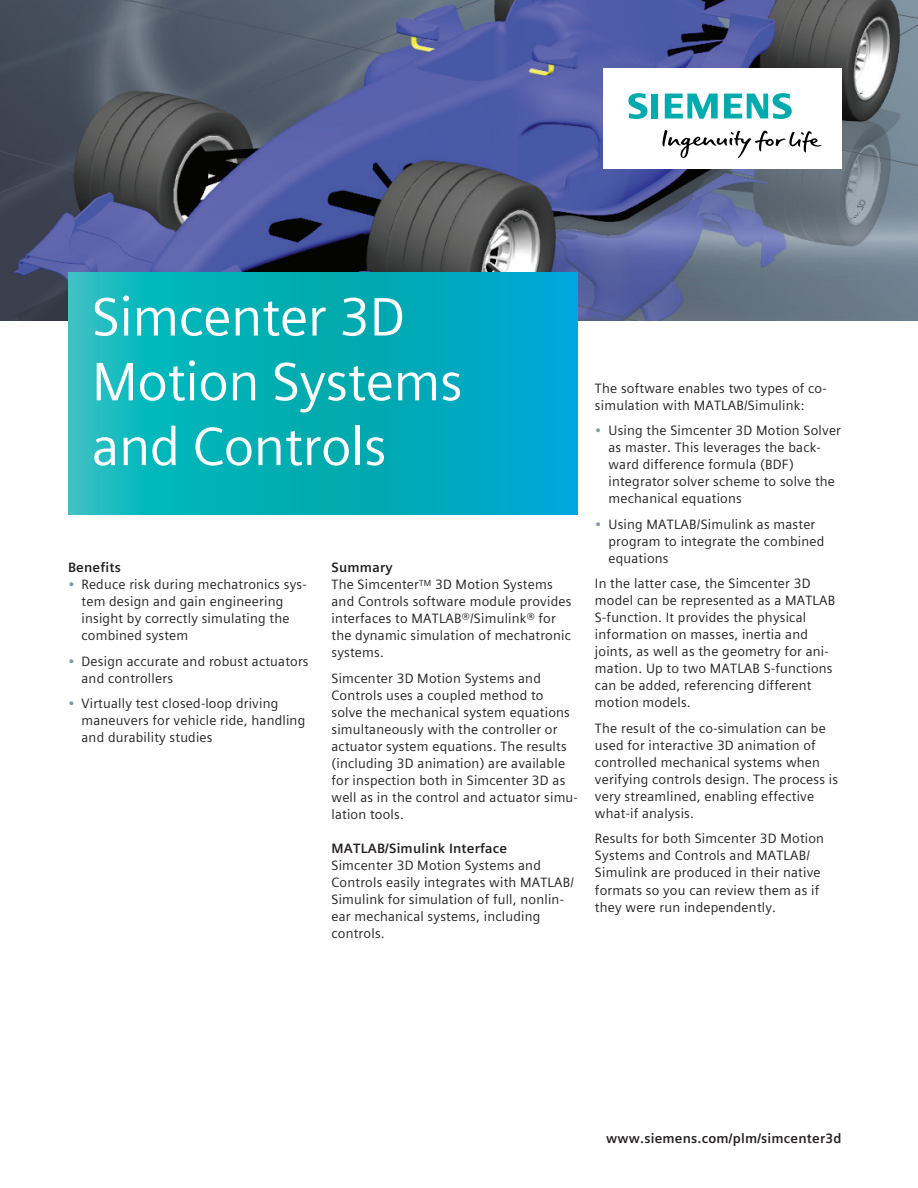
<style>
.page{position:relative;width:918px;height:1188px;background:#fff}
.page>*{position:absolute;margin:0;border:0;box-sizing:border-box;transform-origin:0 0}
.t1{font:54px/64.8px "Siemens Sans Global";letter-spacing:-.01em;color:#fff}
.t2{font:13.5px/17px "Siemens Sans Global";letter-spacing:.015em;color:#231f20}
.t3{font:700 13.5px "Siemens Sans Global";letter-spacing:.015em;color:#231f20}
.s1{color:#7b99a9}
.s2{font-weight:700}
</style>
<div class="page">
<img style="left:0;top:0;width:918px;height:320px">
<svg style="left:68px;top:272px;width:510px;height:242px"></svg>
<div style="left:603px;top:68px;width:238px;height:101px;background:#fff"></div>
<svg style="left:662px;top:130px;width:159px;height:28px"></svg>
<svg style="left:628px;top:93px;width:30px;height:26px"></svg>
<svg style="left:665px;top:94px;width:53px;height:25px"></svg>
<svg style="left:724px;top:93px;width:68px;height:26px"></svg>
<h1 class="t1" style="left:92px;top:285px;width:372px">Simcenter 3D<br>Motion Systems and Controls</h1>
<p class="t3" style="left:68px;top:557px;width:54px">Benefits</p>
<p class="t2" style="left:82px;top:576px;width:227px;text-indent:-14px"><span class="s1">•</span> Reduce risk during mechatronics sys&shy;tem design and gain engineering insight by correctly simulating the combined system</p>
<p class="t2" style="left:82px;top:653px;width:229px;text-indent:-14px"><span class="s1">•</span> Design accurate and robust actuators and controllers</p>
<p class="t2" style="left:82px;top:695px;width:225px;text-indent:-14px"><span class="s1">•</span> Virtually test closed-loop driving maneuvers for vehicle ride, handling and durability studies</p>
<p class="t2" style="left:332px;top:559px;width:241px"><span class="s2">Summary<br></span>The Simcenter<sup>TM</sup> 3D Motion Systems and Controls software module provides interfaces to MATLAB®/Simulink® for the dynamic simulation of mechatronic systems.</p>
<p class="t2" style="left:332px;top:670px;width:248px">Simcenter 3D Motion Systems and Controls uses a coupled method to solve the mechanical system equations simultaneously with the controller or actuator system equations. The results (including 3D animation) are available for inspection both in Simcenter 3D as well as in the control and actuator simu&shy;lation tools.</p>
<p class="t3" style="left:332px;top:838px;width:177px">MATLAB/Simulink Interface</p>
<p class="t2" style="left:332px;top:857px;width:244px">Simcenter 3D Motion Systems and<br>Controls easily integrates with MATLAB/<br>Simulink for simulation of full, nonlin&shy;ear mechanical systems, including controls.</p>
<p class="t2" style="left:595px;top:380px;width:233px">The software enables two types of co&shy;simulation with MATLAB/Simulink:</p>
<p class="t2" style="left:608px;top:422px;width:234px;text-indent:-14px"><span class="s1">•</span> Using the Simcenter 3D Motion Solver as master. This leverages the back&shy;ward difference formula (BDF) integrator solver scheme to solve the mechanical equations</p>
<p class="t2" style="left:608px;top:516px;width:217px;text-indent:-14px"><span class="s1">•</span> Using MATLAB/Simulink as master program to integrate the combined equations</p>
<p class="t2" style="left:595px;top:575px;width:242px">In the latter case, the Simcenter 3D model can be represented as a MATLAB S-function. It provides the physical information on masses, inertia and joints, as well as the geometry for ani&shy;mation. Up to two MATLAB S-functions can be added, referencing different motion models.</p>
<p class="t2" style="left:595px;top:720px;width:245px">The result of the co-simulation can be used for interactive 3D animation of controlled mechanical systems when verifying controls design. The process is very streamlined, enabling effective what-if analysis.</p>
<p class="t2" style="left:595px;top:830px;width:231px">Results for both Simcenter 3D Motion Systems and Controls and MATLAB/ Simulink are produced in their native formats so you can review them as if they were run independently.</p>
<p class="t3" style="left:606px;top:1128px;width:237px">www.siemens.com/plm/simcenter3d</p>
</div>
